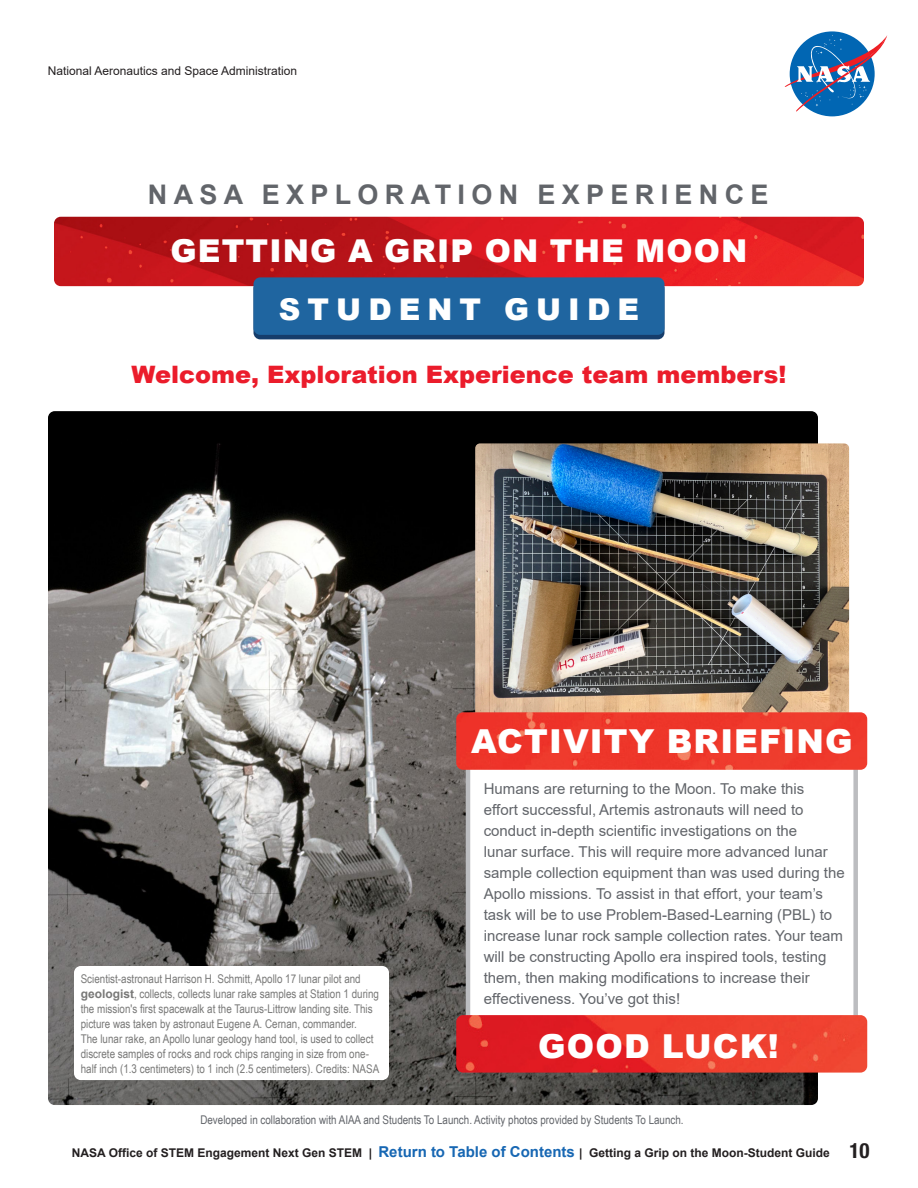
<style>
.page{position:relative;width:918px;height:1188px;background:#fff}
.page>*{position:absolute;margin:0;border:0;box-sizing:border-box;transform-origin:0 0}
.t1{font:900 33px "Arial";letter-spacing:.035em;color:#fff}
.Section{font:900 31.5px "Arial";letter-spacing:.035em;color:#fff}
.Subtitle{font:900 30px "Arial";letter-spacing:.235em;color:#fff}
.BODY{font:700 27px "Arial";letter-spacing:.235em;color:#62656a}
.H2_no_snap{font:900 24px "Arial";color:#eb1c2b}
.BODY-2{font:15px/21px "Arial";color:#62656a}
.CAPTIONS{font:12px/15px "Arial Narrow";color:#787877}
.t2{font:700 12px "Arial";color:#231f20}
.CAPTIONS-2{font:12px "Arial Narrow";color:#62656a}
.t3{font:12px "Arial";color:#231f20}
.s1{font-family:"Arial";font-weight:700}
.s2{font-size:15px;color:#1767b3}
.s3{font-family:"Helvetica Neue LT Std";font-stretch:condensed;font-size:21px}
</style>
<div class="page">
<div style="left:790px;top:31px;width:85px;height:85px;background:#0166b3;border-radius:50%"></div>
<svg style="left:785px;top:35px;width:102px;height:77px"></svg>
<img style="left:54px;top:217px;width:810px;height:69px">
<div style="left:254px;top:282px;width:410px;height:57px;background:#163d6b;border-radius:7px"></div>
<div style="left:254px;top:277px;width:410px;height:58px;background:#1f65a0;border-radius:7px"></div>
<img style="left:48px;top:411px;width:770px;height:694px">
<div style="left:74px;top:966px;width:315px;height:114px;background:#fff;border-radius:7px"></div>
<img style="left:475px;top:443px;width:374px;height:269px">
<div style="left:468px;top:740px;width:388px;height:278px;background:#fff"></div>
<div style="left:466px;top:738px;width:392px;height:282px;border:4px solid #bcbdc0"></div>
<div style="left:456px;top:712px;width:411px;height:58px;background:#ee372b"></div>
<img style="left:456px;top:1015px;width:411px;height:58px">
<p class="t3" style="left:48px;top:62px;width:251px">National Aeronautics and Space Administration</p>
<p class="BODY" style="left:148px;top:175px;width:622px">NASA EXPLORATION EXPERIENCE</p>
<h1 class="Section" style="left:171px;top:228px;width:578px">GETTING A GRIP ON THE MOON</h1>
<h2 class="Subtitle" style="left:279px;top:288px;width:362px">STUDENT GUIDE</h2>
<p class="H2_no_snap" style="left:132px;top:357px;width:656px">Welcome, Exploration Experience team members!</p>
<p class="CAPTIONS" style="left:81px;top:971px;width:300px">Scientist-astronaut Harrison H. Schmitt, Apollo 17 lunar pilot and <span class="s1">geologist</span>, collects, collects lunar rake samples at Station 1 during the mission's first spacewalk at the Taurus-Littrow landing site. This picture was taken by astronaut Eugene A. Cernan, commander.<br>The lunar rake, an Apollo lunar geology hand tool, is used to collect discrete samples of rocks and rock chips ranging in size from one&shy;half inch (1.3 centimeters) to 1 inch (2.5 centimeters). Credits: NASA</p>
<h2 class="t1" style="left:471px;top:717px;width:383px">ACTIVITY BRIEFING</h2>
<p class="BODY-2" style="left:484px;top:778px;width:363px">Humans are returning to the Moon. To make this<br>effort successful, Artemis astronauts will need to conduct in-depth scientific investigations on the<br>lunar surface. This will require more advanced lunar sample collection equipment than was used during the Apollo missions. To assist in that effort, your team’s task will be to use Problem-Based-Learning (PBL) to increase lunar rock sample collection rates. Your team will be constructing Apollo era inspired tools, testing them, then making modifications to increase their effectiveness. You’ve got this!</p>
<h2 class="t1" style="left:538px;top:1022px;width:242px">GOOD LUCK!</h2>
<p class="CAPTIONS-2" style="left:200px;top:1110px;width:485px">Developed in collaboration with AIAA and Students To Launch. Activity photos provided by Students To Launch.</p>
<p class="t2" style="left:72px;top:1145px;width:799px">NASA Office of STEM Engagement Next Gen STEM | <span class="s2">Return to Table of Contents</span> | Getting a Grip on the Moon-Student Guide <span class="s3">10</span></p>
</div>
